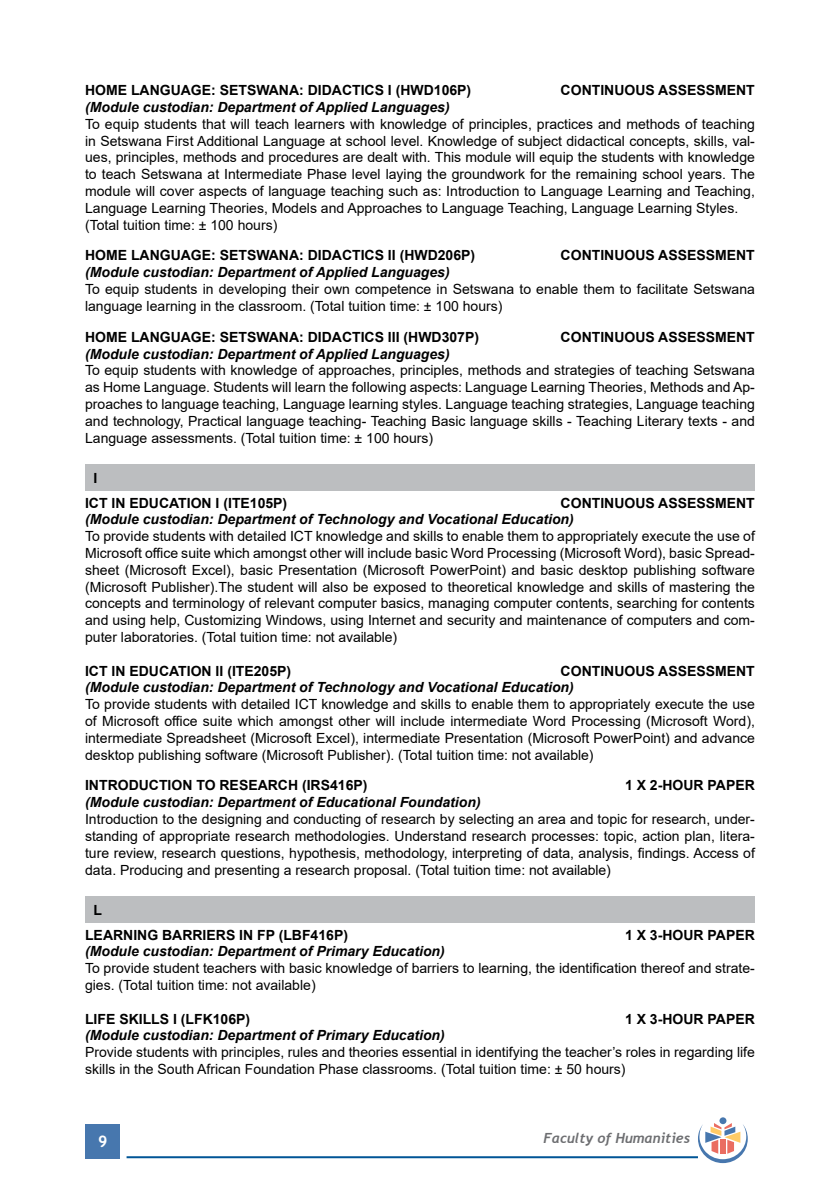
<style>
.page{position:relative;width:840px;height:1191px;background:#fff}
.page>*{position:absolute;margin:0;border:0;box-sizing:border-box;transform-origin:0 0}
.t1{font:700 16px "Trebuchet MS";color:#fff}
.t2{font:14px/16.8px "Arial";color:#000}
.t3{font:italic 700 14px "Arial";color:#000}
.t4{font:700 14px/24.8px "Arial";color:#000}
.t5{font:italic 700 14px "Trebuchet";color:#6d6e71}
</style>
<div class="page">
<div style="left:86px;top:1124px;width:34px;height:34px;background:#4777ae"></div>
<hr style="left:126px;top:1156px;width:571px;height:2px;background:#005596">
<div style="left:719px;top:1117px;width:7px;height:7px;background:#4777ae;border-radius:50%"></div>
<svg style="left:697px;top:1123px;width:50px;height:40px"></svg>
<div style="left:85px;top:464px;width:669px;height:27px;background:#bcbec0"></div>
<div style="left:85px;top:896px;width:669px;height:26px;background:#bcbec0"></div>
<p class="t4" style="left:85px;top:78px;width:387px">HOME LANGUAGE: SETSWANA: DIDACTICS I (HWD106P)</p>
<p class="t4" style="left:560px;top:78px;width:195px">CONTINUOUS ASSESSMENT</p>
<p class="t3" style="left:85px;top:98px;width:366px">(Module custodian: Department of Applied Languages)</p>
<p class="t2" style="left:85px;top:115px;width:671px">To equip students that will teach learners with knowledge of principles, practices and methods of teaching in Setswana First Additional Language at school level. Knowledge of subject didactical concepts, skills, val&shy;ues, principles, methods and procedures are dealt with. This module will equip the students with knowledge to teach Setswana at Intermediate Phase level laying the groundwork for the remaining school years. The module will cover aspects of language teaching such as: Introduction to Language Learning and Teaching, Language Learning Theories, Models and Approaches to Language Teaching, Language Learning Styles. (Total tuition time: ± 100 hours)</p>
<p class="t4" style="left:85px;top:243px;width:391px">HOME LANGUAGE: SETSWANA: DIDACTICS II (HWD206P)</p>
<p class="t4" style="left:560px;top:243px;width:195px">CONTINUOUS ASSESSMENT</p>
<p class="t3" style="left:85px;top:263px;width:366px">(Module custodian: Department of Applied Languages)</p>
<p class="t2" style="left:85px;top:281px;width:671px">To equip students in developing their own competence in Setswana to enable them to facilitate Setswana language learning in the classroom. (Total tuition time: ± 100 hours)</p>
<p class="t4" style="left:85px;top:324px;width:395px">HOME LANGUAGE: SETSWANA: DIDACTICS III (HWD307P)</p>
<p class="t4" style="left:560px;top:324px;width:195px">CONTINUOUS ASSESSMENT</p>
<p class="t3" style="left:85px;top:344px;width:366px">(Module custodian: Department of Applied Languages)</p>
<p class="t2" style="left:85px;top:362px;width:671px;text-align:justify">To equip students with knowledge of approaches, principles, methods and strategies of teaching Setswana as Home Language. Students will learn the following aspects: Language Learning Theories, Methods and Ap&shy;proaches to language teaching, Language learning styles. Language teaching strategies, Language teaching and technology, Practical language teaching- Teaching Basic language skills - Teaching Literary texts - and Language assessments. (Total tuition time: ± 100 hours)</p>
<p class="t4" style="left:85px;top:465px;width:203px;text-indent:8px">I<br>ICT IN EDUCATION I (ITE105P)</p>
<p class="t4" style="left:560px;top:490px;width:195px">CONTINUOUS ASSESSMENT</p>
<p class="t3" style="left:85px;top:510px;width:490px">(Module custodian: Department of Technology and Vocational Education)</p>
<p class="t2" style="left:85px;top:528px;width:671px;text-align:justify">To provide students with detailed ICT knowledge and skills to enable them to appropriately execute the use of Microsoft office suite which amongst other will include basic Word Processing (Microsoft Word), basic Spread&shy;sheet (Microsoft Excel), basic Presentation (Microsoft PowerPoint) and basic desktop publishing software (Microsoft Publisher).The student will also be exposed to theoretical knowledge and skills of mastering the concepts and terminology of relevant computer basics, managing computer contents, searching for contents and using help, Customizing Windows, using Internet and security and maintenance of computers and com&shy;puter laboratories. (Total tuition time: not available)</p>
<p class="t4" style="left:85px;top:658px;width:207px">ICT IN EDUCATION II (ITE205P)</p>
<p class="t4" style="left:560px;top:658px;width:195px">CONTINUOUS ASSESSMENT</p>
<p class="t3" style="left:85px;top:678px;width:490px">(Module custodian: Department of Technology and Vocational Education)</p>
<p class="t2" style="left:85px;top:696px;width:671px;text-align:justify">To provide students with detailed ICT knowledge and skills to enable them to appropriately execute the use of Microsoft office suite which amongst other will include intermediate Word Processing (Microsoft Word), intermediate Spreadsheet (Microsoft Excel), intermediate Presentation (Microsoft PowerPoint) and advance desktop publishing software (Microsoft Publisher). (Total tuition time: not available)</p>
<p class="t4" style="left:85px;top:773px;width:284px">INTRODUCTION TO RESEARCH (IRS416P)</p>
<p class="t4" style="left:624px;top:773px;width:131px">1 X 2-HOUR PAPER</p>
<p class="t3" style="left:85px;top:793px;width:397px">(Module custodian: Department of Educational Foundation)</p>
<p class="t2" style="left:85px;top:810px;width:671px;text-align:justify">Introduction to the designing and conducting of research by selecting an area and topic for research, under&shy;standing of appropriate research methodologies. Understand research processes: topic, action plan, litera&shy;ture review, research questions, hypothesis, methodology, interpreting of data, analysis, findings. Access of data. Producing and presenting a research proposal. (Total tuition time: not available)</p>
<p class="t4" style="left:85px;top:897px;width:264px;text-indent:8px">L<br>LEARNING BARRIERS IN FP (LBF416P)</p>
<p class="t4" style="left:624px;top:922px;width:131px">1 X 3-HOUR PAPER</p>
<p class="t3" style="left:85px;top:942px;width:361px">(Module custodian: Department of Primary Education)</p>
<p class="t2" style="left:85px;top:959px;width:671px">To provide student teachers with basic knowledge of barriers to learning, the identification thereof and strate&shy;gies. (Total tuition time: not available)</p>
<p class="t4" style="left:85px;top:1006px;width:166px">LIFE SKILLS I (LFK106P)</p>
<p class="t4" style="left:624px;top:1006px;width:131px">1 X 3-HOUR PAPER</p>
<p class="t3" style="left:85px;top:1026px;width:361px">(Module custodian: Department of Primary Education)</p>
<p class="t2" style="left:85px;top:1043px;width:671px">Provide students with principles, rules and theories essential in identifying the teacher’s roles in regarding life skills in the South African Foundation Phase classrooms. (Total tuition time: ± 50 hours)</p>
<p class="t1" style="left:98px;top:1131px;width:11px">9</p>
<p class="t5" style="left:543px;top:1129px;width:148px">Faculty of Humanities</p>
</div>
